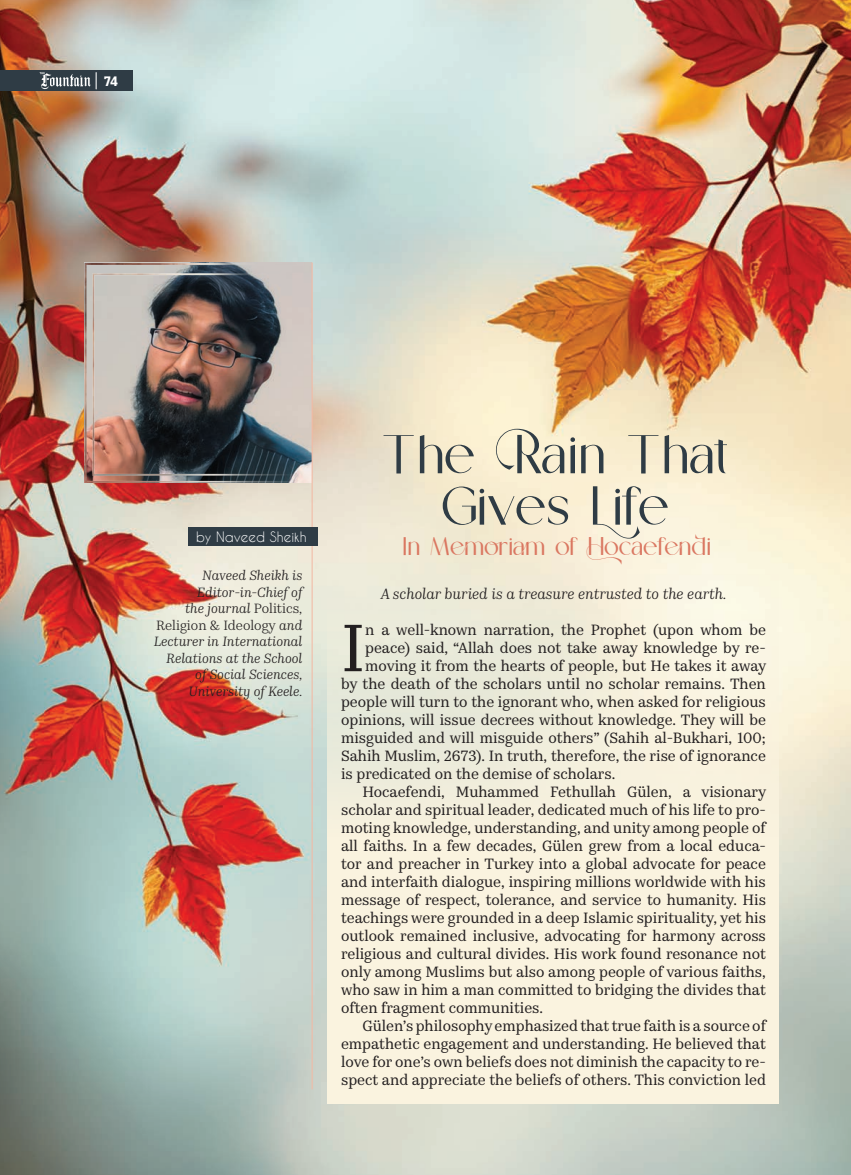
<style>
.page{position:relative;width:851px;height:1175px;background:#fff}
.page>*{position:absolute;margin:0;border:0;box-sizing:border-box;transform-origin:0 0}
.t1{font:67.2px "Kazimir Text";color:#231f20}
.t2{font:54.6px/51.4px "Vionie";letter-spacing:-.05em;color:#2f3c45;text-align:center}
.t3{font:25.5px "Vionie";letter-spacing:-.055em;color:#da7761}
.t4{font:15px "Kazimir Text";color:#231f20}
.t5{font:italic 15px "Kazimir Text";color:#231f20}
.t6{font:700 15px "Zine Slab Dis";color:#fff}
.t7{font:italic 13.5px/16.5px "Kazimir Text";color:#231f20;text-align:right}
.t8{font:13.5px "Caviar Dreams";color:#fff}
.s1{font-style:normal}
</style>
<div class="page">
<img style="left:0;top:0;width:850px;height:1174px">
<div style="left:0;top:70px;width:133px;height:21px;background:#2f3c45"></div>
<svg style="left:39px;top:72px;width:58px;height:18px"></svg>
<img style="left:74px;top:252px;width:240px;height:239px">
<hr style="left:311px;top:262px;width:1px;height:827px;background:#f2baa5">
<div style="left:188px;top:527px;width:130px;height:19px;background:#2f3c45"></div>
<div style="left:327px;top:574px;width:451px;height:529px;background:linear-gradient(to right,#f1eedc,#fbf4e0)"></div>
<p class="t6" style="left:104px;top:73px;width:15px">74</p>
<p class="t8" style="left:196px;top:528px;width:112px">by Naveed Sheikh</p>
<p class="t7" style="left:154px;top:566px;width:150px">Naveed Sheikh is<br>Editor-in-Chief of<br>the journal <span class="s1">Politics,<br>Religion &amp; Ideology</span> and<br>Lecturer in International<br>Relations at the School of Social Sciences,<br>University of Keele.</p>
<h2 class="t2" style="left:383px;top:433px;width:351px">The Rain That<br>Gives Life</h2>
<h3 class="t3" style="left:404px;top:532px;width:310px">In Memoriam of Hocaefendi</h3>
<p class="t5" style="left:380px;top:583px;width:347px">A scholar buried is a treasure entrusted to the earth.</p>
<h1 class="t1" style="left:341px;top:598px;width:26px">I</h1>
<p class="t4" style="left:365px;top:619px;width:402px">n a well-known narration, the Prophet (upon whom be</p>
<p class="t4" style="left:365px;top:637px;width:402px">peace) said, “Allah does not take away knowledge by re-</p>
<p class="t4" style="left:365px;top:655px;width:402px">moving it from the hearts of people, but He takes it away</p>
<p class="t4" style="left:341px;top:673px;width:426px">by the death of the scholars until no scholar remains. Then</p>
<p class="t4" style="left:341px;top:691px;width:426px">people will turn to the ignorant who, when asked for religious</p>
<p class="t4" style="left:341px;top:709px;width:426px">opinions, will issue decrees without knowledge. They will be</p>
<p class="t4" style="left:341px;top:727px;width:426px">misguided and will misguide others” (Sahih al-Bukhari, 100;</p>
<p class="t4" style="left:341px;top:745px;width:426px">Sahih Muslim, 2673). In truth, therefore, the rise of ignorance</p>
<p class="t4" style="left:341px;top:763px;width:276px">is predicated on the demise of scholars.</p>
<p class="t4" style="left:362px;top:781px;width:405px">Hocaefendi, Muhammed Fethullah Gülen, a visionary</p>
<p class="t4" style="left:341px;top:799px;width:426px">scholar and spiritual leader, dedicated much of his life to pro-</p>
<p class="t4" style="left:341px;top:817px;width:426px">moting knowledge, understanding, and unity among people of</p>
<p class="t4" style="left:341px;top:835px;width:426px">all faiths. In a few decades, Gülen grew from a local educa-</p>
<p class="t4" style="left:341px;top:853px;width:426px">tor and preacher in Turkey into a global advocate for peace</p>
<p class="t4" style="left:341px;top:871px;width:426px">and interfaith dialogue, inspiring millions worldwide with his</p>
<p class="t4" style="left:341px;top:889px;width:426px">message of respect, tolerance, and service to humanity. His</p>
<p class="t4" style="left:341px;top:907px;width:426px">teachings were grounded in a deep Islamic spirituality, yet his</p>
<p class="t4" style="left:341px;top:925px;width:426px">outlook remained inclusive, advocating for harmony across</p>
<p class="t4" style="left:341px;top:943px;width:426px">religious and cultural divides. His work found resonance not</p>
<p class="t4" style="left:341px;top:961px;width:426px">only among Muslims but also among people of various faiths,</p>
<p class="t4" style="left:341px;top:979px;width:426px">who saw in him a man committed to bridging the divides that</p>
<p class="t4" style="left:341px;top:997px;width:203px">often fragment communities.</p>
<p class="t4" style="left:362px;top:1015px;width:405px">Gülen’s philosophy emphasized that true faith is a source of</p>
<p class="t4" style="left:341px;top:1033px;width:426px">empathetic engagement and understanding. He believed that</p>
<p class="t4" style="left:341px;top:1051px;width:426px">love for one’s own beliefs does not diminish the capacity to re-</p>
<p class="t4" style="left:341px;top:1069px;width:426px">spect and appreciate the beliefs of others. This conviction led</p>
</div>
